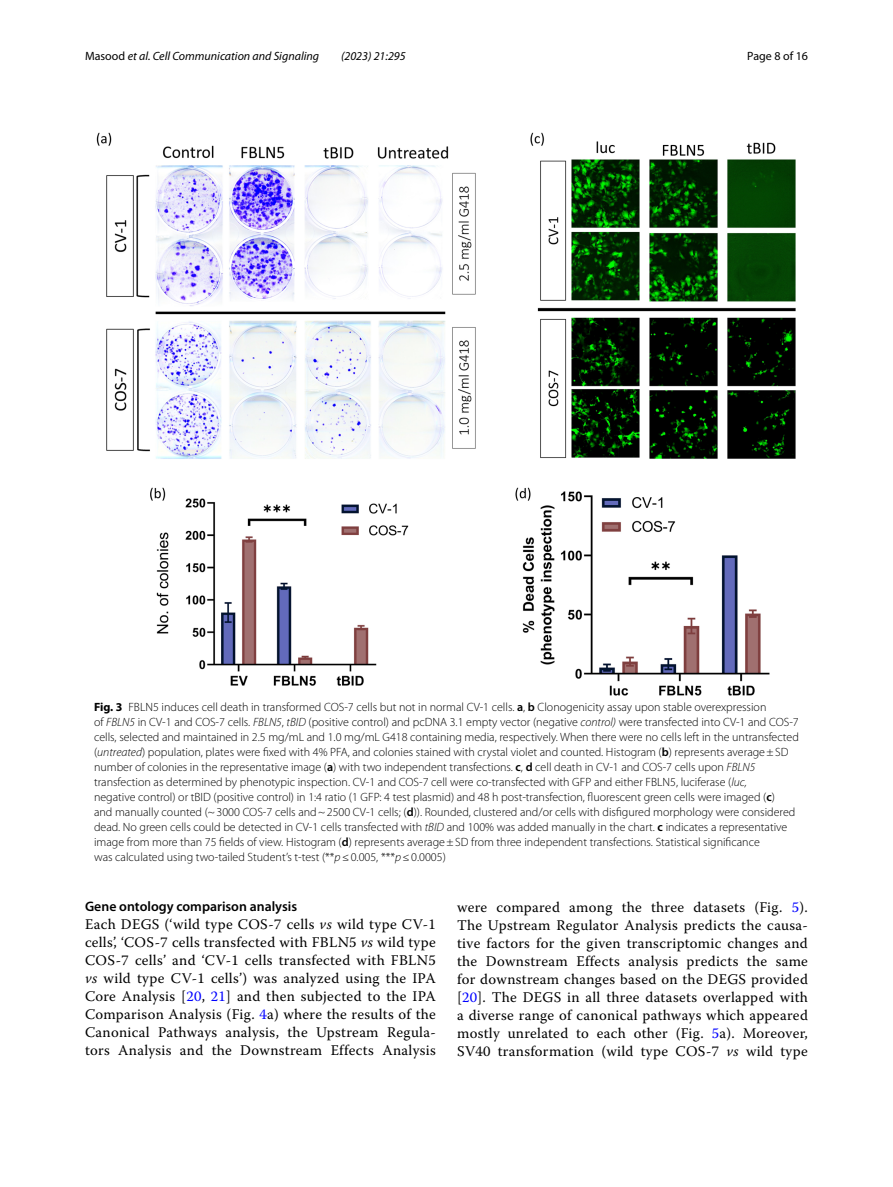
<style>
.page{position:relative;width:893px;height:1187px;background:#fff}
.page>*{position:absolute;margin:0;border:0;box-sizing:border-box;transform-origin:0 0}
.t1{font:14.7px/18px "Warnock Pro";letter-spacing:.02em;color:#000;text-align:justify}
.t2{font:600 13.8px "Myriad Pro";color:#000}
.t3{font:300 12px/15px "Myriad Pro";color:#000}
.t4{font:italic 12px "Myriad Pro";color:#000}
.t5{font:12px "Myriad Pro";color:#000}
.s1{font-style:normal}
.s2{font-weight:700}
.s3{font-weight:600}
.s4{font-style:italic}
.s5{color:#00f}
</style>
<div class="page">
<img style="left:96px;top:133px;width:700px;height:562px">
<p class="t4" style="left:85px;top:48px;width:236px"><span class="s1">Masood</span> et al. Cell Communication and Signaling</p>
<p class="t4" style="left:341px;top:48px;width:66px">(2023) 21:295</p>
<p class="t5" style="left:747px;top:48px;width:62px">Page 8 of 16</p>
<p class="t3" style="left:94px;top:699px;width:706px"><span class="s2">Fig. 3</span> FBLN5 induces cell death in transformed COS-7 cells but not in normal CV-1 cells. <span class="s3">a</span>, <span class="s3">b</span> Clonogenicity assay upon stable overexpression<br>of <span class="s4">FBLN5</span> in CV-1 and COS-7 cells. <span class="s4">FBLN5</span>, <span class="s4">tBID</span> (positive control) and pcDNA 3.1 empty vector (negative <span class="s4">control)</span> were transfected into CV-1 and COS-7 cells, selected and maintained in 2.5 mg/mL and 1.0 mg/mL G418 containing media, respectively. When there were no cells left in the untransfected (<span class="s4">untreated</span>) population, plates were fixed with 4% PFA, and colonies stained with crystal violet and counted. Histogram (<span class="s3">b</span>) represents average±SD number of colonies in the representative image (<span class="s3">a</span>) with two independent transfections. <span class="s3">c</span>, <span class="s3">d</span> cell death in CV-1 and COS-7 cells upon <span class="s4">FBLN5 </span>transfection as determined by phenotypic inspection. CV-1 and COS-7 cell were co-transfected with GFP and either FBLN5, luciferase (<span class="s4">luc,<br></span>negative control) or tBID (positive control) in 1:4 ratio (1 GFP: 4 test plasmid) and 48 h post-transfection, fluorescent green cells were imaged (<span class="s3">c</span>)<br>and manually counted (~3000 COS-7 cells and~2500 CV-1 cells; (<span class="s3">d</span>)). Rounded, clustered and/or cells with disfigured morphology were considered dead. No green cells could be detected in CV-1 cells transfected with <span class="s4">tBID</span> and 100% was added manually in the chart. <span class="s3">c</span> indicates a representative image from more than 75 fields of view. Histogram (<span class="s3">d</span>) represents average±SD from three independent transfections. Statistical significance<br>was calculated using two-tailed Student’s t-test (**<span class="s4">p</span>≤0.005, ***<span class="s4">p</span>≤0.0005)</p>
<p class="t2" style="left:85px;top:897px;width:214px">Gene ontology comparison analysis</p>
<p class="t1" style="left:85px;top:915px;width:352px">Each DEGS (‘wild type COS-7 cells <span class="s4">vs</span> wild type CV-1 cells’, ‘COS-7 cells transfected with FBLN5 <span class="s4">vs</span> wild type COS-7 cells’ and ‘CV-1 cells transfected with FBLN5 <span class="s4">vs</span> wild type CV-1 cells’) was analyzed using the IPA Core Analysis [<span class="s5">20</span>, <span class="s5">21</span>] and then subjected to the IPA Comparison Analysis (Fig. <span class="s5">4</span>a) where the results of the Canonical Pathways analysis, the Upstream Regula&shy;tors Analysis and the Downstream Effects Analysis</p>
<p class="t1" style="left:457px;top:897px;width:352px">were compared among the three datasets (Fig. <span class="s5">5</span>).<br>The Upstream Regulator Analysis predicts the causa&shy;tive factors for the given transcriptomic changes and the Downstream Effects analysis predicts the same for downstream changes based on the DEGS provided [<span class="s5">20</span>]. The DEGS in all three datasets overlapped with a diverse range of canonical pathways which appeared mostly unrelated to each other (Fig. <span class="s5">5</span>a). Moreover, SV40 transformation (wild type COS-7 <span class="s4">vs</span> wild type</p>
</div>
